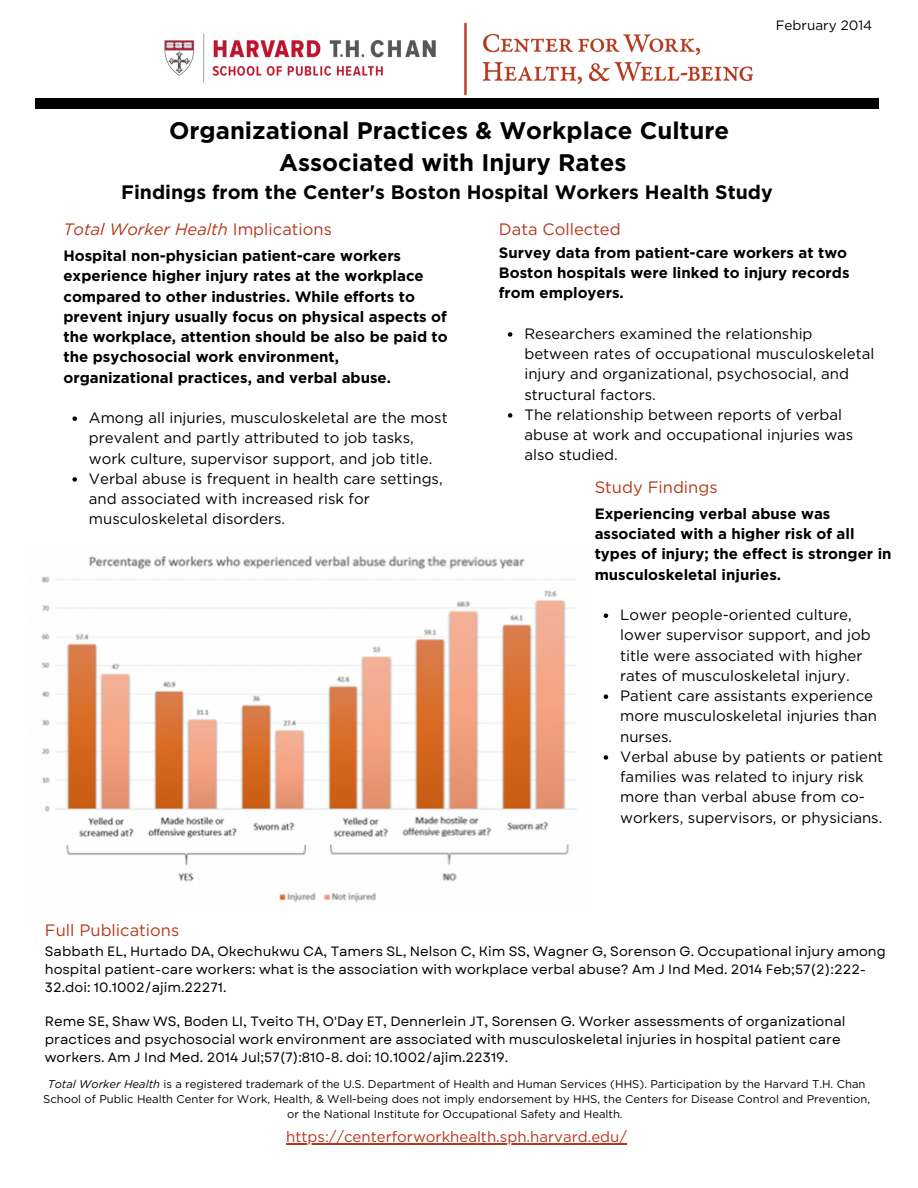
<style>
.page{position:relative;width:918px;height:1188px;background:#fff}
.page>*{position:absolute;margin:0;border:0;box-sizing:border-box;transform-origin:0 0}
.t1{font:700 24px "Gotham";color:#000}
.t2{font:700 19.5px "Gotham";color:#000}
.t3{font:16.5px "Gotham";color:#b7371b}
.t4{font:italic 16.5px "Gotham";color:#b7371b}
.t5{font:15px/20.2px "Gotham";color:#000}
.t6{font:700 15px/20.2px "Gotham";color:#000}
.t7{font:15px "Gotham";color:#b7371b}
.t8{font:13.5px/18px "Garet";color:#000}
.t9{font:13.5px "Gotham";color:#000}
.t10{font:11.25px/15px "Gotham";color:#000;text-align:center}
.s1{font-style:normal}
.s2{font-style:italic}
</style>
<div class="page">
<div style="left:35px;top:98px;width:844px;height:10px;background:#000"></div>
<img style="left:164px;top:22px;width:590px;height:74px">
<svg style="left:72px;top:416px;width:5px;height:5px"></svg>
<svg style="left:72px;top:477px;width:5px;height:5px"></svg>
<svg style="left:508px;top:332px;width:4px;height:5px"></svg>
<svg style="left:508px;top:413px;width:4px;height:5px"></svg>
<hr style="left:286px;top:1143px;width:341px;height:2px;background:#b7371b">
<svg style="left:604px;top:613px;width:4px;height:5px"></svg>
<svg style="left:604px;top:694px;width:4px;height:5px"></svg>
<svg style="left:604px;top:755px;width:4px;height:5px"></svg>
<img style="left:41px;top:555px;width:536px;height:347px">
<p class="t9" style="left:776px;top:17px;width:98px">February 2014</p>
<p class="t1" style="left:169px;top:116px;width:562px">Organizational Practices &amp; Workplace Culture</p>
<p class="t1" style="left:279px;top:148px;width:349px">Associated with Injury Rates</p>
<p class="t2" style="left:121px;top:181px;width:653px">Findings from the Center's Boston Hospital Workers Health Study</p>
<p class="t4" style="left:63px;top:219px;width:270px">Total Worker Health <span class="s1">Implications</span></p>
<p class="t3" style="left:499px;top:219px;width:123px">Data Collected</p>
<p class="t6" style="left:63px;top:246px;width:386px">Hospital non-physician patient-care workers experience higher injury rates at the workplace compared to other industries. While efforts to prevent injury usually focus on physical aspects of the workplace, attention should be also be paid to the psychosocial work environment, organizational practices, and verbal abuse.</p>
<p class="t5" style="left:89px;top:408px;width:360px">Among all injuries, musculoskeletal are the most prevalent and partly attributed to job tasks, work culture, supervisor support, and job title.</p>
<p class="t5" style="left:89px;top:468px;width:355px">Verbal abuse is frequent in health care settings, and associated with increased risk for musculoskeletal disorders.</p>
<p class="t3" style="left:45px;top:920px;width:136px">Full Publications</p>
<p class="t6" style="left:499px;top:242px;width:352px">Survey data from patient-care workers at two<br>Boston hospitals were linked to injury records from employers.</p>
<p class="t5" style="left:524px;top:323px;width:352px">Researchers examined the relationship between rates of occupational musculoskeletal injury and organizational, psychosocial, and structural factors.</p>
<p class="t5" style="left:524px;top:404px;width:331px">The relationship between reports of verbal abuse at work and occupational injuries was also studied.</p>
<p class="t3" style="left:595px;top:477px;width:124px">Study Findings</p>
<p class="t6" style="left:595px;top:503px;width:298px">Experiencing verbal abuse was associated with a higher risk of all types of injury; the effect is stronger in musculoskeletal injuries.</p>
<p class="t5" style="left:620px;top:605px;width:252px">Lower people-oriented culture, lower supervisor support, and job title were associated with higher rates of musculoskeletal injury.</p>
<p class="t5" style="left:620px;top:686px;width:258px">Patient care assistants experience more musculoskeletal injuries than nurses.</p>
<p class="t5" style="left:620px;top:746px;width:265px">Verbal abuse by patients or patient families was related to injury risk more than verbal abuse from co&shy;workers, supervisors, or physicians.</p>
<p class="t8" style="left:45px;top:942px;width:843px">Sabbath EL, Hurtado DA, Okechukwu CA, Tamers SL, Nelson C, Kim SS, Wagner G, Sorenson G. Occupational injury among hospital patient-care workers: what is the association with workplace verbal abuse? Am J Ind Med. 2014 Feb;57(2):222-<br>32.doi: 10.1002/ajim.22271.</p>
<p class="t8" style="left:45px;top:1012px;width:802px">Reme SE, Shaw WS, Boden LI, Tveito TH, O'Day ET, Dennerlein JT, Sorensen G. Worker assessments of organizational practices and psychosocial work environment are associated with musculoskeletal injuries in hospital patient care workers. Am J Ind Med. 2014 Jul;57(7):810-8. doi: 10.1002/ajim.22319.</p>
<p class="t10" style="left:43px;top:1076px;width:828px"><span class="s2">Total Worker Health</span> is a registered trademark of the U.S. Department of Health and Human Services (HHS). Participation by the Harvard T.H. Chan<br>School of Public Health Center for Work, Health, &amp; Well-being does not imply endorsement by HHS, the Centers for Disease Control and Prevention, or the National Institute for Occupational Safety and Health.</p>
<p class="t7" style="left:286px;top:1128px;width:342px">https://centerforworkhealth.sph.harvard.edu/</p>
</div>
